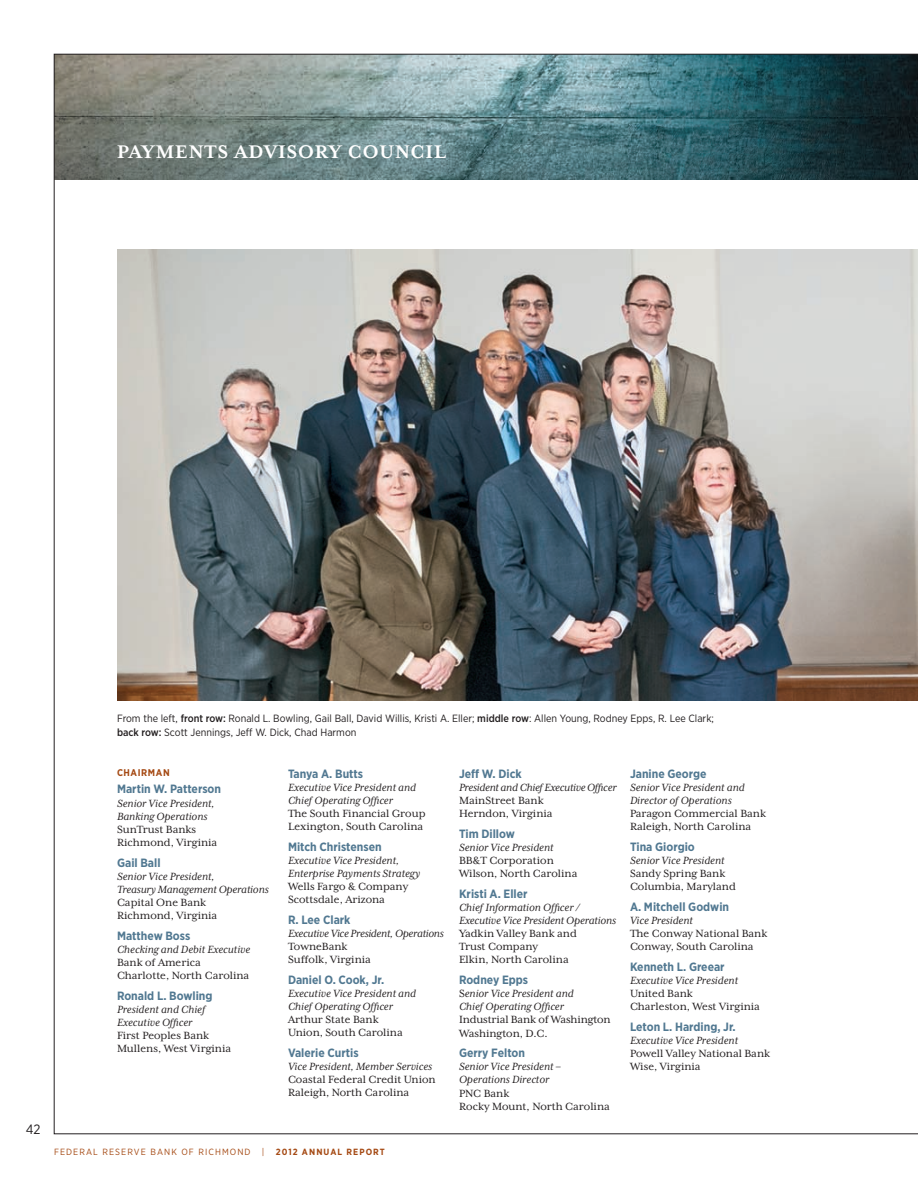
<style>
.page{position:relative;width:918px;height:1188px;background:#fff}
.page>*{position:absolute;margin:0;border:0;box-sizing:border-box;transform-origin:0 0}
.t1{font:700 21px "Mrs Eaves XL Serif OT";letter-spacing:.05em;color:#fff}
.t2{font:13.5px "Gotham Narrow";color:#231f20}
.t3{font:12px/13.2px "Mrs Eaves XL Serif OT";color:#231f20}
.t4{font:italic 12px/13.2px "Mrs Eaves XL Serif OT";color:#231f20}
.t5{font:700 12px "Gotham Narrow";color:#517891}
.t6{font:italic 12px "Mrs Eaves XL Serif OT";letter-spacing:-.02em;color:#231f20}
.t7{font:10.5px/13.5px "Gotham Narrow";color:#231f20}
.t8{font:700 9.75px "Gotham Narrow";letter-spacing:.06em;color:#a54a14}
.t9{font:9px "Gotham Narrow";letter-spacing:.12em;color:#a54a14}
.t10{font:700 9px "Gotham Narrow";letter-spacing:.12em;color:#a54a14}
.s1{font-weight:500}
.s2{font-style:normal}
</style>
<div class="page">
<img style="left:54px;top:54px;width:864px;height:1080px">
<h1 class="t1" style="left:117px;top:141px;width:331px">PAYMENTS ADVISORY COUNCIL</h1>
<p class="t2" style="left:26px;top:1121px;width:16px">42</p>
<p class="t7" style="left:117px;top:712px;width:598px">From the left, <span class="s1">front row:</span> Ronald L. Bowling, Gail Ball, David Willis, Kristi A. Eller; <span class="s1">middle row</span>: Allen Young, Rodney Epps, R. Lee Clark; <span class="s1">back row:</span> Scott Jennings, Jeff W. Dick, Chad Harmon</p>
<p class="t8" style="left:117px;top:766px;width:54px">CHAIRMAN</p>
<p class="t5" style="left:117px;top:781px;width:106px">Martin W. Patterson</p>
<p class="t4" style="left:117px;top:796px;width:99px">Senior Vice President,<br>Banking Operations</p>
<p class="t3" style="left:117px;top:823px;width:102px">SunTrust Banks<br>Richmond, Virginia</p>
<p class="t5" style="left:117px;top:855px;width:45px">Gail Ball</p>
<p class="t4" style="left:117px;top:869px;width:153px">Senior Vice President,<br>Treasury Management Operations</p>
<p class="t3" style="left:117px;top:896px;width:102px">Capital One Bank<br>Richmond, Virginia</p>
<p class="t5" style="left:117px;top:928px;width:75px">Matthew Boss</p>
<p class="t4" style="left:117px;top:943px;width:135px">Checking and Debit Executive</p>
<p class="t3" style="left:117px;top:956px;width:134px">Bank of America<br>Charlotte, North Carolina</p>
<p class="t5" style="left:117px;top:988px;width:97px">Ronald L. Bowling</p>
<p class="t4" style="left:117px;top:1003px;width:90px">President and Chief<br>Executive Officer</p>
<p class="t3" style="left:117px;top:1029px;width:116px">First Peoples Bank<br>Mullens, West Virginia</p>
<p class="t5" style="left:459px;top:766px;width:64px">Jeff W. Dick</p>
<p class="t6" style="left:459px;top:781px;width:159px">President and Chief Executive Officer</p>
<p class="t3" style="left:459px;top:794px;width:95px">MainStreet Bank<br>Herndon, Virginia</p>
<p class="t5" style="left:459px;top:826px;width:57px">Tim Dillow</p>
<p class="t4" style="left:459px;top:841px;width:96px">Senior Vice President</p>
<p class="t3" style="left:459px;top:854px;width:120px">BB&amp;T Corporation<br>Wilson, North Carolina</p>
<p class="t5" style="left:459px;top:886px;width:70px">Kristi A. Eller</p>
<p class="t4" style="left:459px;top:901px;width:159px">Chief Information Officer /<br>Executive Vice President Operations</p>
<p class="t3" style="left:459px;top:927px;width:119px">Yadkin Valley Bank and<br>Trust Company<br>Elkin, North Carolina</p>
<p class="t5" style="left:459px;top:972px;width:71px">Rodney Epps</p>
<p class="t4" style="left:459px;top:987px;width:116px"><span class="s2">S</span>enior Vice President and<br>Chief Operating Officer</p>
<p class="t3" style="left:459px;top:1013px;width:153px">Industrial Bank of Washington<br>Washington, D.C.</p>
<p class="t5" style="left:459px;top:1045px;width:68px">Gerry Felton</p>
<p class="t4" style="left:459px;top:1060px;width:103px">Senior Vice President –<br>Operations Director</p>
<p class="t3" style="left:459px;top:1086px;width:152px">PNC Bank<br>Rocky Mount, North Carolina</p>
<p class="t5" style="left:630px;top:766px;width:78px">Janine George</p>
<p class="t4" style="left:630px;top:781px;width:116px">Senior Vice President and<br>Director of Operations</p>
<p class="t3" style="left:630px;top:807px;width:138px">Paragon Commercial Bank<br>Raleigh, North Carolina</p>
<p class="t5" style="left:630px;top:839px;width:66px">Tina Giorgio</p>
<p class="t4" style="left:630px;top:854px;width:96px">Senior Vice President</p>
<p class="t3" style="left:630px;top:867px;width:107px">Sandy Spring Bank<br>Columbia, Maryland</p>
<p class="t5" style="left:630px;top:899px;width:101px">A. Mitchell Godwin</p>
<p class="t4" style="left:630px;top:914px;width:64px">Vice President</p>
<p class="t3" style="left:630px;top:927px;width:139px">The Conway National Bank<br>Conway, South Carolina</p>
<p class="t5" style="left:630px;top:959px;width:96px">Kenneth L. Greear</p>
<p class="t4" style="left:630px;top:974px;width:110px">Executive Vice President</p>
<p class="t3" style="left:630px;top:987px;width:131px">United Bank<br>Charleston, West Virginia</p>
<p class="t5" style="left:630px;top:1019px;width:107px">Leton L. Harding, Jr.</p>
<p class="t4" style="left:630px;top:1034px;width:110px">Executive Vice President</p>
<p class="t3" style="left:630px;top:1047px;width:142px">Powell Valley National Bank<br>Wise, Virginia</p>
<p class="t5" style="left:288px;top:766px;width:77px">Tanya A. Butts</p>
<p class="t4" style="left:288px;top:781px;width:130px">Executive Vice President and<br>Chief Operating Officer</p>
<p class="t3" style="left:288px;top:807px;width:139px">The South Financial Group<br>Lexington, South Carolina</p>
<p class="t5" style="left:288px;top:839px;width:95px">Mitch Christensen</p>
<p class="t4" style="left:288px;top:854px;width:134px">Executive Vice President,<br>Enterprise Payments Strategy</p>
<p class="t3" style="left:288px;top:880px;width:122px">Wells Fargo &amp; Company<br>Scottsdale, Arizona</p>
<p class="t5" style="left:288px;top:912px;width:64px">R. Lee Clark</p>
<p class="t6" style="left:288px;top:927px;width:157px">Executive Vice President, Operations</p>
<p class="t3" style="left:288px;top:940px;width:84px">TowneBank<br>Suffolk, Virginia</p>
<p class="t5" style="left:288px;top:972px;width:98px">Daniel O. Cook, Jr.</p>
<p class="t4" style="left:288px;top:987px;width:130px">Executive Vice President and<br>Chief Operating Officer</p>
<p class="t3" style="left:288px;top:1013px;width:116px">Arthur State Bank<br>Union, South Carolina</p>
<p class="t5" style="left:288px;top:1045px;width:72px">Valerie Curtis</p>
<p class="t4" style="left:288px;top:1060px;width:146px">Vice President, Member Services</p>
<p class="t3" style="left:288px;top:1073px;width:149px">Coastal Federal Credit Union<br>Raleigh, North Carolina</p>
<p class="t9" style="left:54px;top:1146px;width:14px">Federa</p>
<p class="t9" style="left:93px;top:1146px;width:23px">l Reser</p>
<p class="t9" style="left:134px;top:1146px;width:117px">ve Bank of Richmond</p>
<p class="t9" style="left:262px;top:1146px;width:4px">|</p>
<p class="t10" style="left:276px;top:1146px;width:111px">2012 ANNUAL REPORT</p>
</div>
